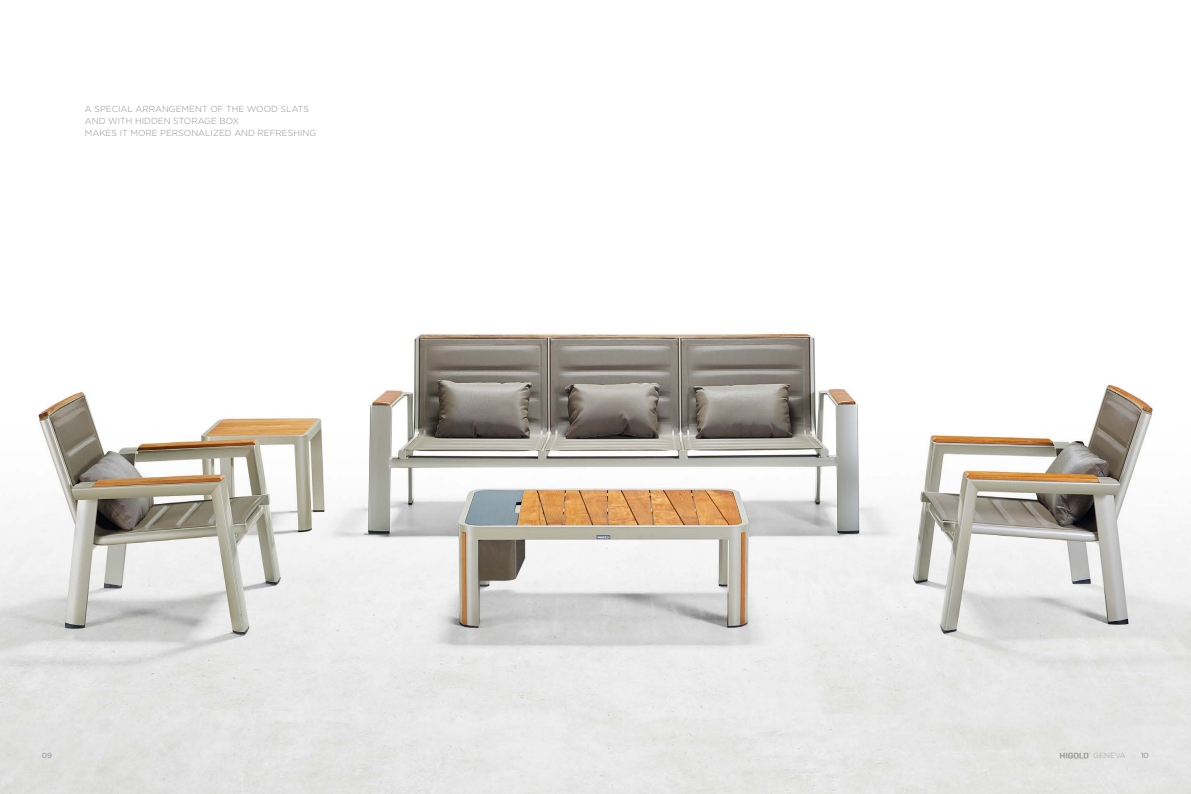
<style>
.page{position:relative;width:1191px;height:794px;background:#fff}
.page>*{position:absolute;margin:0;border:0;box-sizing:border-box;transform-origin:0 0}
.t1{font:300 8.75px/12.2px "Gotham";color:#92908c}
.t2{font:300 7.44px "Gotham";letter-spacing:.005em;color:#9fa0a0}
.t3{font:7.44px "Gotham";color:#898b8d}
</style>
<div class="page">
<img style="left:0;top:333px;width:1191px;height:461px">
<svg style="left:1059px;top:752px;width:31px;height:6px"></svg>
<p class="t1" style="left:85px;top:102px;width:233px">A SPECIAL ARRANGEMENT OF THE WOOD SLATS<br>AND WITH HIDDEN STORAGE BOX<br>MAKES IT MORE PERSONALIZED AND REFRESHING</p>
<p class="t3" style="left:42px;top:751px;width:11px">09</p>
<p class="t2" style="left:1093px;top:751px;width:34px">GENEVA</p>
<p class="t3" style="left:1141px;top:751px;width:9px">10</p>
</div>
